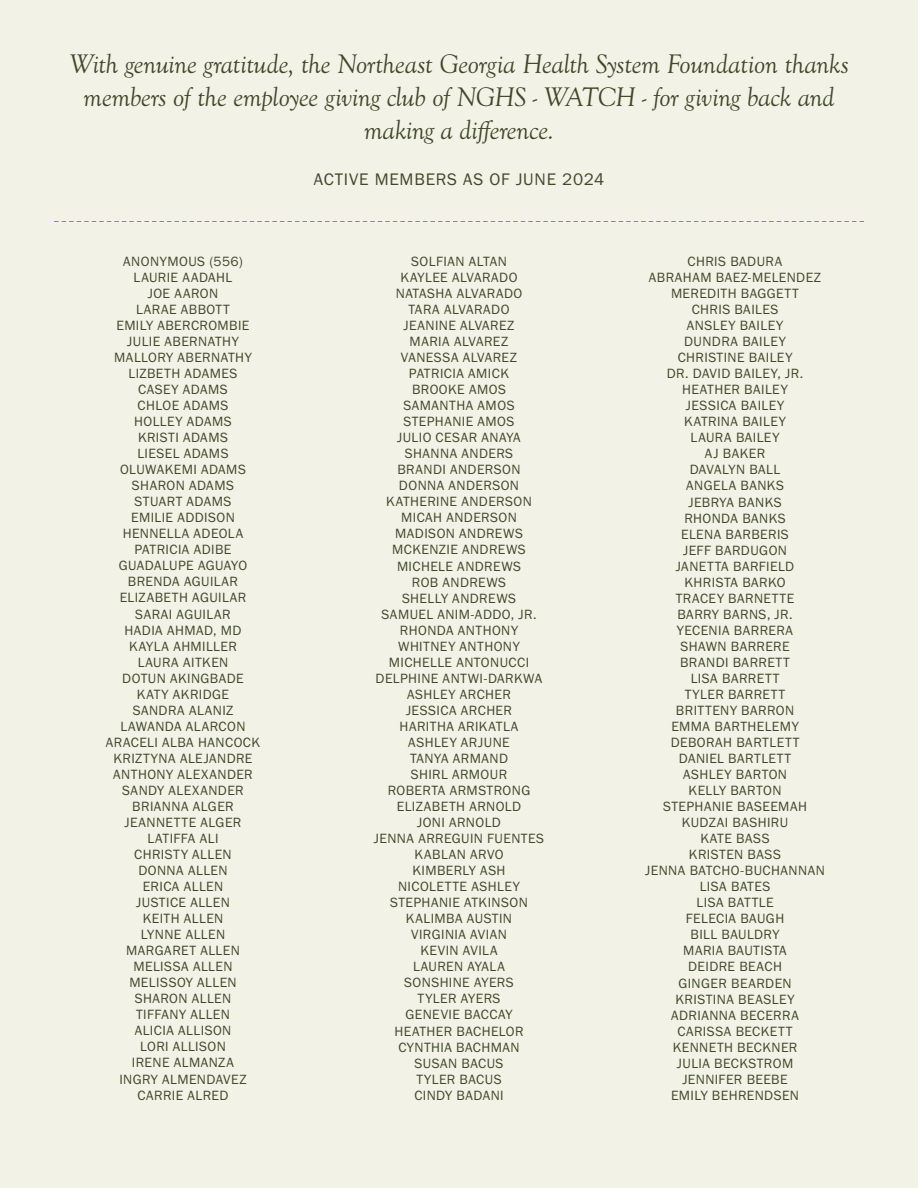
<style>
.page{position:relative;width:918px;height:1188px;background:#f2f2e7}
.page>*{position:absolute;margin:0;border:0;box-sizing:border-box;transform-origin:0 0}
.t1{font:italic 27.9px/32.7px "Goudy Old Sty";letter-spacing:-.02em;color:#404828;text-align:center}
.t2{font:17.25px "Franklin Gothic URW Boo";letter-spacing:.045em;color:#404828}
.t3{font:13.95px/16px "Franklin Gothic URW Boo";letter-spacing:.03em;color:#404828;text-align:center}
</style>
<div class="page">
<svg style="left:54px;top:221px;width:810px;height:1px"></svg>
<h1 class="t1" style="left:69px;top:49px;width:781px">With genuine gratitude, the Northeast Georgia Health System Foundation thanks members of the employee giving club of NGHS - WATCH - for giving back and making a difference.</h1>
<p class="t2" style="left:314px;top:169px;width:292px">ACTIVE MEMBERS AS OF JUNE 2024</p>
<p class="t3" style="left:106px;top:253px;width:156px">ANONYMOUS (556)<br>LAURIE AADAHL<br>JOE AARON<br>LARAE ABBOTT<br>EMILY ABERCROMBIE<br>JULIE ABERNATHY<br>MALLORY ABERNATHY<br>LIZBETH ADAMES<br>CASEY ADAMS<br>CHLOE ADAMS<br>HOLLEY ADAMS<br>KRISTI ADAMS<br>LIESEL ADAMS<br>OLUWAKEMI ADAMS<br>SHARON ADAMS<br>STUART ADAMS<br>EMILIE ADDISON<br>HENNELLA ADEOLA<br>PATRICIA ADIBE<br>GUADALUPE AGUAYO<br>BRENDA AGUILAR<br>ELIZABETH AGUILAR<br>SARAI AGUILAR<br>HADIA AHMAD, MD<br>KAYLA AHMILLER<br>LAURA AITKEN<br>DOTUN AKINGBADE<br>KATY AKRIDGE<br>SANDRA ALANIZ<br>LAWANDA ALARCON<br>ARACELI ALBA HANCOCK<br>KRIZTYNA ALEJANDRE<br>ANTHONY ALEXANDER<br>SANDY ALEXANDER<br>BRIANNA ALGER<br>JEANNETTE ALGER<br>LATIFFA ALI<br>CHRISTY ALLEN<br>DONNA ALLEN<br>ERICA ALLEN<br>JUSTICE ALLEN<br>KEITH ALLEN<br>LYNNE ALLEN<br>MARGARET ALLEN<br>MELISSA ALLEN<br>MELISSOY ALLEN<br>SHARON ALLEN<br>TIFFANY ALLEN<br>ALICIA ALLISON<br>LORI ALLISON<br>IRENE ALMANZA<br>INGRY ALMENDAVEZ<br>CARRIE ALRED</p>
<p class="t3" style="left:374px;top:253px;width:172px">SOLFIAN ALTAN<br>KAYLEE ALVARADO<br>NATASHA ALVARADO<br>TARA ALVARADO<br>JEANINE ALVAREZ<br>MARIA ALVAREZ<br>VANESSA ALVAREZ<br>PATRICIA AMICK<br>BROOKE AMOS<br>SAMANTHA AMOS<br>STEPHANIE AMOS<br>JULIO CESAR ANAYA<br>SHANNA ANDERS<br>BRANDI ANDERSON<br>DONNA ANDERSON<br>KATHERINE ANDERSON<br>MICAH ANDERSON<br>MADISON ANDREWS<br>MCKENZIE ANDREWS<br>MICHELE ANDREWS<br>ROB ANDREWS<br>SHELLY ANDREWS<br>SAMUEL ANIM-ADDO, JR.<br>RHONDA ANTHONY<br>WHITNEY ANTHONY<br>MICHELLE ANTONUCCI<br>DELPHINE ANTWI-DARKWA<br>ASHLEY ARCHER<br>JESSICA ARCHER<br>HARITHA ARIKATLA<br>ASHLEY ARJUNE<br>TANYA ARMAND<br>SHIRL ARMOUR<br>ROBERTA ARMSTRONG<br>ELIZABETH ARNOLD<br>JONI ARNOLD<br>JENNA ARREGUIN FUENTES<br>KABLAN ARVO<br>KIMBERLY ASH<br>NICOLETTE ASHLEY<br>STEPHANIE ATKINSON<br>KALIMBA AUSTIN<br>VIRGINIA AVIAN<br>KEVIN AVILA<br>LAUREN AYALA<br>SONSHINE AYERS<br>TYLER AYERS<br>GENEVIE BACCAY<br>HEATHER BACHELOR<br>CYNTHIA BACHMAN<br>SUSAN BACUS<br>TYLER BACUS<br>CINDY BADANI</p>
<p class="t3" style="left:645px;top:253px;width:181px">CHRIS BADURA<br>ABRAHAM BAEZ-MELENDEZ<br>MEREDITH BAGGETT<br>CHRIS BAILES<br>ANSLEY BAILEY<br>DUNDRA BAILEY<br>CHRISTINE BAILEY<br>DR. DAVID BAILEY, JR.<br>HEATHER BAILEY<br>JESSICA BAILEY<br>KATRINA BAILEY<br>LAURA BAILEY<br>AJ BAKER<br>DAVALYN BALL<br>ANGELA BANKS<br>JEBRYA BANKS<br>RHONDA BANKS<br>ELENA BARBERIS<br>JEFF BARDUGON<br>JANETTA BARFIELD<br>KHRISTA BARKO<br>TRACEY BARNETTE<br>BARRY BARNS, JR.<br>YECENIA BARRERA<br>SHAWN BARRERE<br>BRANDI BARRETT<br>LISA BARRETT<br>TYLER BARRETT<br>BRITTENY BARRON<br>EMMA BARTHELEMY<br>DEBORAH BARTLETT<br>DANIEL BARTLETT<br>ASHLEY BARTON<br>KELLY BARTON<br>STEPHANIE BASEEMAH<br>KUDZAI BASHIRU<br>KATE BASS<br>KRISTEN BASS<br>JENNA BATCHO-BUCHANNAN<br>LISA BATES<br>LISA BATTLE<br>FELECIA BAUGH<br>BILL BAULDRY<br>MARIA BAUTISTA<br>DEIDRE BEACH<br>GINGER BEARDEN<br>KRISTINA BEASLEY<br>ADRIANNA BECERRA<br>CARISSA BECKETT<br>KENNETH BECKNER<br>JULIA BECKSTROM<br>JENNIFER BEEBE<br>EMILY BEHRENDSEN</p>
</div>
